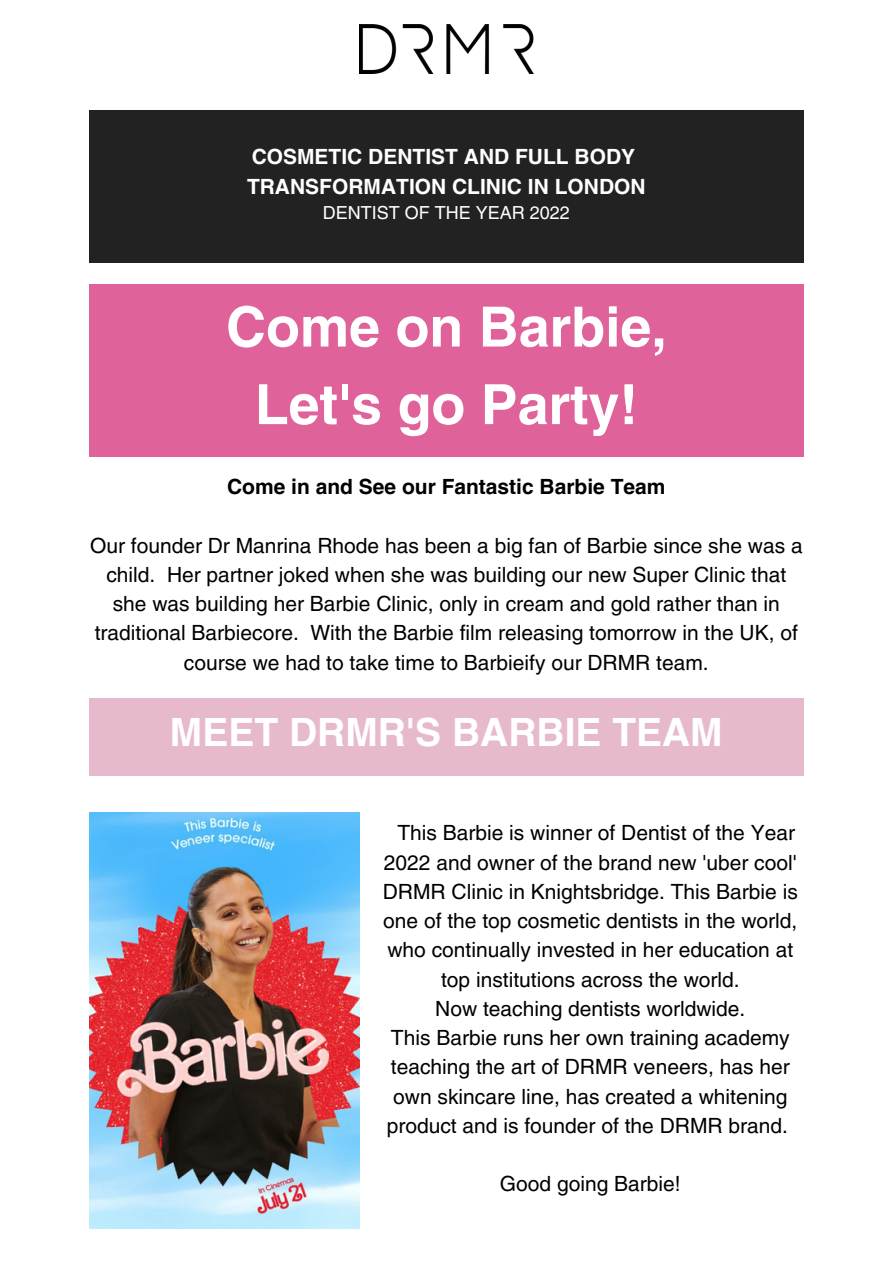
<style>
.page{position:relative;width:893px;height:1264px;background:#fff}
.page>*{position:absolute;margin:0;border:0;box-sizing:border-box;transform-origin:0 0}
.t1{font:700 55.5px "Helvetica LT Pro";color:#fff}
.t2{font:700 39px "Helvetica LT Pro";color:#fff}
.t3{font:21px/29.2px "Helvetica LT Pro";color:#000;text-align:center}
.t4{font:700 21px "Helvetica LT Pro";color:#fff}
.t5{font:700 21px "Helvetica LT Pro";color:#000}
.t6{font:18px "Helvetica LT Pro";color:#fff}
</style>
<div class="page">
<img style="left:359px;top:25px;width:174px;height:48px">
<div style="left:89px;top:110px;width:714px;height:153px;background:#222"></div>
<div style="left:89px;top:284px;width:714px;height:173px;background:#e0629a"></div>
<img style="left:89px;top:812px;width:270px;height:416px">
<div style="left:89px;top:698px;width:714px;height:77px;background:#e7b9cd"></div>
<p class="t4" style="left:252px;top:149px;width:385px">COSMETIC DENTIST AND FULL BODY</p>
<p class="t4" style="left:247px;top:178px;width:400px">TRANSFORMATION CLINIC IN LONDON</p>
<p class="t6" style="left:323px;top:206px;width:248px">DENTIST OF THE YEAR 2022</p>
<p class="t1" style="left:226px;top:307px;width:442px">Come on Barbie,</p>
<p class="t1" style="left:255px;top:384px;width:384px">Let's go Party!</p>
<p class="t5" style="left:227px;top:479px;width:440px">Come in and See our Fantastic Barbie Team</p>
<p class="t3" style="left:90px;top:532px;width:714px">Our founder Dr Manrina Rhode has been a big fan of Barbie since she was a child. Her partner joked when she was building our new Super Clinic that she was building her Barbie Clinic, only in cream and gold rather than in traditional Barbiecore. With the Barbie film releasing tomorrow in the UK, of course we had to take time to Barbieify our DRMR team.</p>
<p class="t2" style="left:170px;top:717px;width:554px">MEET DRMR'S BARBIE TEAM</p>
<p class="t3" style="left:383px;top:820px;width:416px">This Barbie is winner of Dentist of the Year 2022 and owner of the brand new 'uber cool' DRMR Clinic in Knightsbridge. This Barbie is one of the top cosmetic dentists in the world, who continually invested in her education at top institutions across the world.</p>
<p class="t3" style="left:435px;top:995px;width:312px">Now teaching dentists worldwide.</p>
<p class="t3" style="left:387px;top:1025px;width:404px">This Barbie runs her own training academy teaching the art of DRMR veneers, has her own skincare line, has created a whitening product and is founder of the DRMR brand.</p>
<p class="t3" style="left:500px;top:1171px;width:182px">Good going Barbie!</p>
</div>
